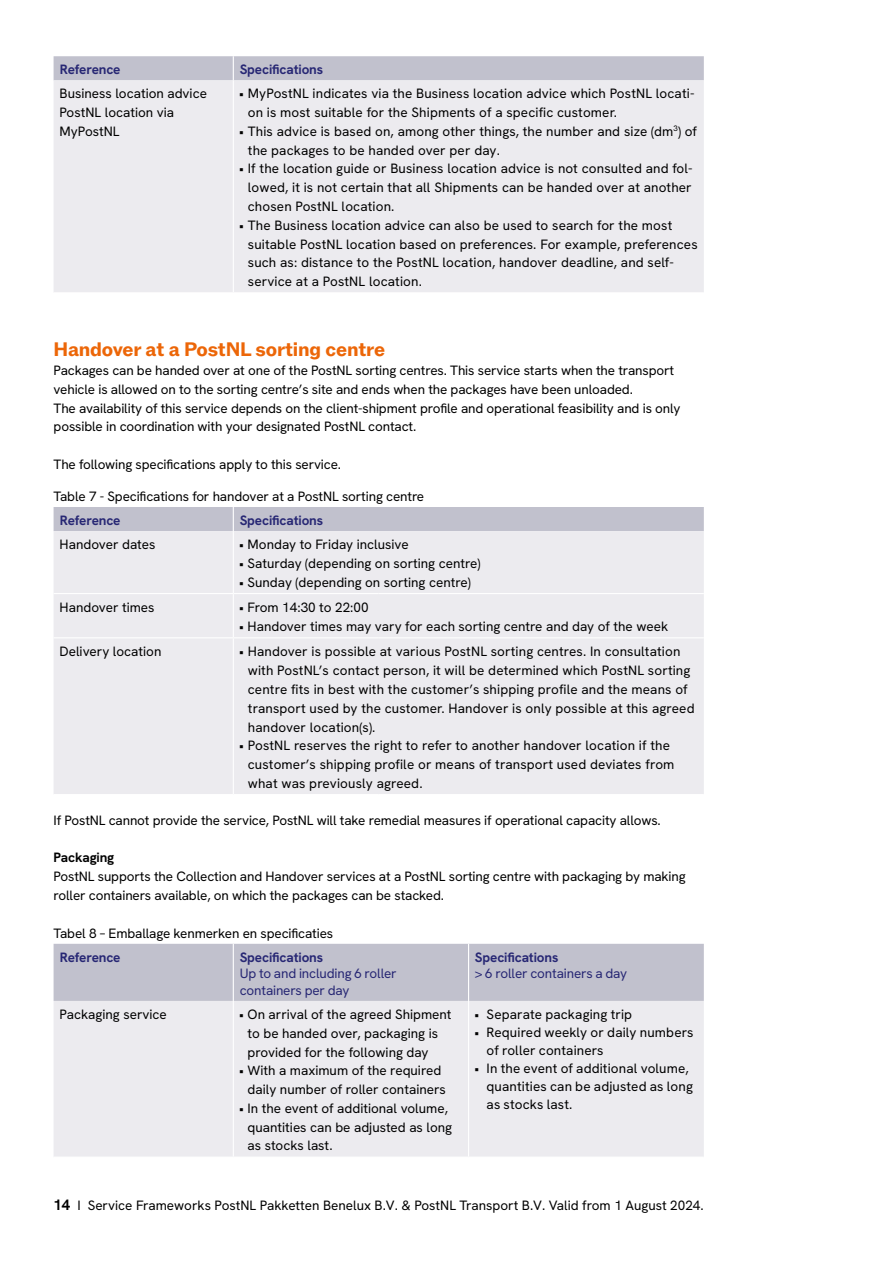
<style>
.page{position:relative;width:893px;height:1263px;background:#fff}
.page>*{position:absolute;margin:0;border:0;box-sizing:border-box;transform-origin:0 0}
.t1{font:700 19.5px "ABCROM";letter-spacing:-.01em;color:#ec6608}
.t2{font:13.5px/18.8px "Hanken Grotesk";color:#000}
.t3{font:700 13.5px "Hanken Grotesk";letter-spacing:-.01em;color:#272774}
.t4{font:13.5px/16.5px "Hanken Grotesk";letter-spacing:-.01em;color:#272774}
.t5{font:700 13.5px "Hanken Grotesk";letter-spacing:-.01em;color:#000}
.s1{font-weight:700;font-size:15px}
</style>
<div class="page">
<div style="left:54px;top:80px;width:650px;height:212px;background:#ecebef"></div>
<hr style="left:233px;top:80px;width:1px;height:212px;background:#fff">
<div style="left:54px;top:56px;width:650px;height:24px;background:#c1c1cd"></div>
<div style="left:54px;top:531px;width:650px;height:263px;background:#ecebef"></div>
<hr style="left:54px;top:593px;width:179px;height:1px;background:#fff">
<hr style="left:233px;top:593px;width:146px;height:1px;background:#fff">
<hr style="left:379px;top:593px;width:325px;height:1px;background:#fff">
<hr style="left:54px;top:637px;width:179px;height:1px;background:#fff">
<hr style="left:233px;top:637px;width:146px;height:1px;background:#fff">
<hr style="left:379px;top:637px;width:325px;height:1px;background:#fff">
<hr style="left:233px;top:531px;width:1px;height:62px;background:#fff">
<hr style="left:233px;top:594px;width:1px;height:43px;background:#fff">
<hr style="left:233px;top:638px;width:1px;height:156px;background:#fff">
<div style="left:54px;top:507px;width:650px;height:24px;background:#c1c1cd"></div>
<div style="left:54px;top:944px;width:650px;height:57px;background:#c1c1cd"></div>
<div style="left:54px;top:1001px;width:650px;height:155px;background:#ecebef"></div>
<hr style="left:233px;top:1001px;width:1px;height:155px;background:#fff">
<hr style="left:233px;top:944px;width:1px;height:57px;background:#fff">
<hr style="left:468px;top:1001px;width:1px;height:155px;background:#fff">
<hr style="left:468px;top:944px;width:1px;height:57px;background:#fff">
<p class="t3" style="left:60px;top:61px;width:62px">Reference</p>
<p class="t3" style="left:240px;top:61px;width:85px">Specifications</p>
<p class="t2" style="left:60px;top:84px;width:149px">Business location advice<br>PostNL location via<br>MyPostNL</p>
<p class="t2" style="left:248px;top:84px;width:448px;text-indent:-9px">• MyPostNL indicates via the Business location advice which PostNL locati&shy;on is most suitable for the Shipments of a specific customer.</p>
<p class="t2" style="left:248px;top:122px;width:451px;text-indent:-9px">• This advice is based on, among other things, the number and size (dm<sup>3</sup>) of the packages to be handed over per day.</p>
<p class="t2" style="left:248px;top:159px;width:446px;text-align:justify;text-indent:-9px">• If the location guide or Business location advice is not consulted and fol&shy;lowed, it is not certain that all Shipments can be handed over at another chosen PostNL location.</p>
<p class="t2" style="left:248px;top:215px;width:451px;text-indent:-9px">• The Business location advice can also be used to search for the most suitable PostNL location based on preferences. For example, preferences such as: distance to the PostNL location, handover deadline, and self&shy;service at a PostNL location.</p>
<h1 class="t1" style="left:54px;top:338px;width:333px">Handover at a PostNL sorting centre</h1>
<p class="t2" style="left:54px;top:361px;width:629px">Packages can be handed over at one of the PostNL sorting centres. This service starts when the transport vehicle is allowed on to the sorting centre’s site and ends when the packages have been unloaded.<br>The availability of this service depends on the client-shipment profile and operational feasibility and is only possible in coordination with your designated PostNL contact.</p>
<p class="t2" style="left:54px;top:454px;width:289px">The following specifications apply to this service.</p>
<p class="t2" style="left:54px;top:487px;width:372px">Table 7 - Specifications for handover at a PostNL sorting centre</p>
<p class="t3" style="left:60px;top:511px;width:62px">Reference</p>
<p class="t3" style="left:240px;top:511px;width:85px">Specifications</p>
<p class="t2" style="left:60px;top:535px;width:97px">Handover dates</p>
<p class="t2" style="left:239px;top:535px;width:171px">• Monday to Friday inclusive</p>
<p class="t2" style="left:239px;top:554px;width:243px">• Saturday (depending on sorting centre)</p>
<p class="t2" style="left:239px;top:572px;width:233px">• Sunday (depending on sorting centre)</p>
<p class="t2" style="left:60px;top:598px;width:97px">Handover times</p>
<p class="t2" style="left:239px;top:598px;width:131px">• From 14:30 to 22:00</p>
<p class="t2" style="left:239px;top:617px;width:430px">• Handover times may vary for each sorting centre and day of the week</p>
<p class="t2" style="left:60px;top:642px;width:103px">Delivery location</p>
<p class="t2" style="left:248px;top:642px;width:448px;text-indent:-9px">• Handover is possible at various PostNL sorting centres. In consultation with PostNL’s contact person, it will be determined which PostNL sorting centre fits in best with the customer’s shipping profile and the means of transport used by the customer. Handover is only possible at this agreed handover location(s).</p>
<p class="t2" style="left:248px;top:736px;width:428px;text-indent:-9px">• PostNL reserves the right to refer to another handover location if the customer’s shipping profile or means of transport used deviates from what was previously agreed.</p>
<p class="t2" style="left:54px;top:811px;width:609px">If PostNL cannot provide the service, PostNL will take remedial measures if operational capacity allows.</p>
<p class="t5" style="left:54px;top:849px;width:62px">Packaging</p>
<p class="t2" style="left:54px;top:867px;width:634px">PostNL supports the Collection and Handover services at a PostNL sorting centre with packaging by making roller containers available, on which the packages can be stacked.</p>
<p class="t2" style="left:54px;top:923px;width:281px">Tabel 8 – Emballage kenmerken en specificaties</p>
<p class="t3" style="left:60px;top:948px;width:62px">Reference</p>
<p class="t3" style="left:240px;top:948px;width:85px">Specifications</p>
<p class="t4" style="left:240px;top:965px;width:159px">Up to and including 6 roller containers per day</p>
<p class="t3" style="left:475px;top:948px;width:85px">Specifications</p>
<p class="t4" style="left:475px;top:965px;width:154px">&gt; 6 roller containers a day</p>
<p class="t2" style="left:60px;top:1005px;width:109px">Packaging service</p>
<p class="t2" style="left:248px;top:1005px;width:206px;text-indent:-8px">• On arrival of the agreed Shipment to be handed over, packaging is provided for the following day</p>
<p class="t2" style="left:248px;top:1061px;width:200px;text-indent:-8px">• With a maximum of the required daily number of roller containers</p>
<p class="t2" style="left:248px;top:1098px;width:206px;text-indent:-8px">• In the event of additional volume, quantities can be adjusted as long as stocks last.</p>
<p class="t2" style="left:475px;top:1005px;width:159px">• Separate packaging trip</p>
<p class="t2" style="left:487px;top:1023px;width:208px;line-height:18px;text-indent:-12px">• Required weekly or daily numbers of roller containers</p>
<p class="t2" style="left:487px;top:1059px;width:208px;line-height:18px;text-indent:-12px">• In the event of additional volume, quantities can be adjusted as long as stocks last.</p>
<p class="t2" style="left:54px;top:1195px;width:652px"><span class="s1">14</span> I Service Frameworks PostNL Pakketten Benelux B.V. &amp; PostNL Transport B.V. Valid from 1 August 2024.</p>
</div>
